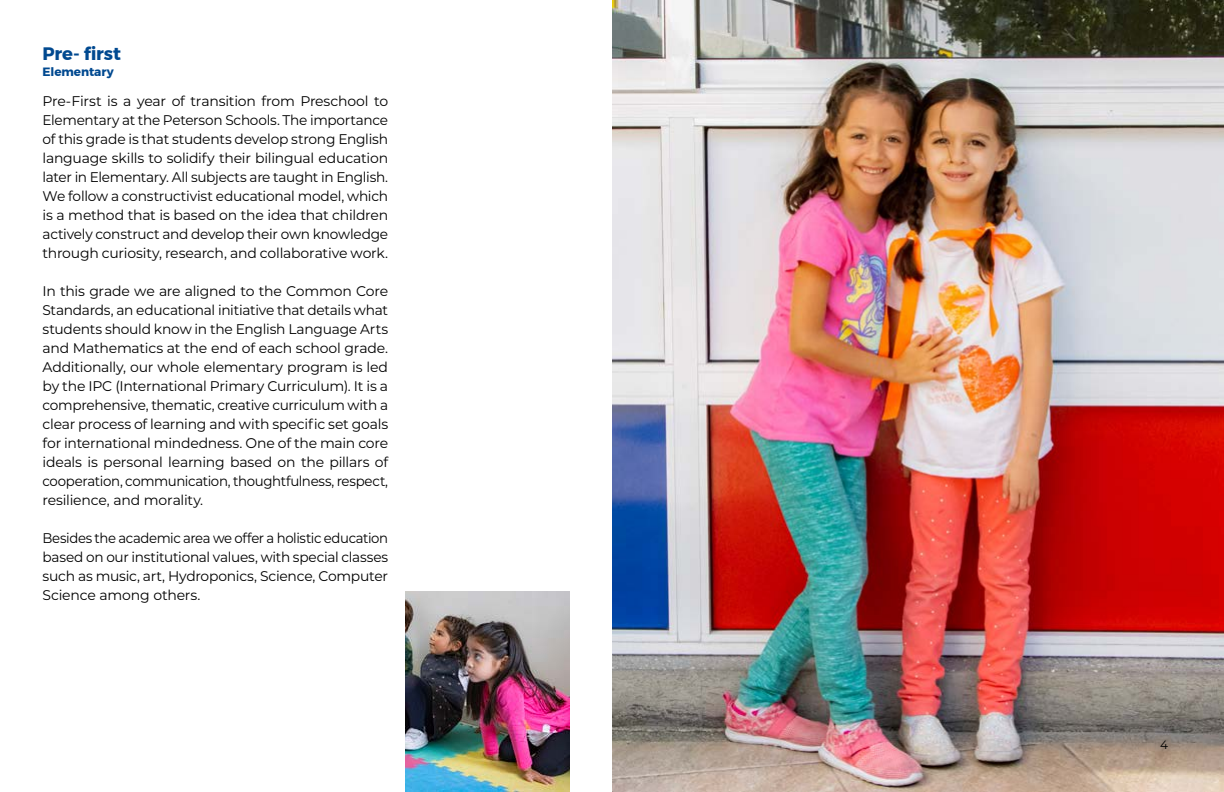
<style>
.page{position:relative;width:1224px;height:792px;background:#fff}
.page>*{position:absolute;margin:0;border:0;box-sizing:border-box;transform-origin:0 0}
.t1{font:700 18px "Montserrat";letter-spacing:-.005em;color:#004990}
.t2{font:14px/19px "Montserrat";letter-spacing:-.015em;color:#000;text-align:justify}
.t3{font:14px/19px "Montserrat";letter-spacing:-.015em;color:#000;text-align:justify;scale:.95 1}
.t4{font:700 12px "Montserrat";letter-spacing:-.005em;color:#004990}
.t5{font:12px "Montserrat";color:#000}
</style>
<div class="page">
<img style="left:405px;top:591px;width:164px;height:201px">
<img style="left:612px;top:0;width:612px;height:792px">
<p class="t1" style="left:43px;top:39px;width:80px">Pre- first</p>
<p class="t4" style="left:43px;top:62px;width:73px">Elementary</p>
<p class="t2" style="left:43px;top:91px;width:347px">Pre-First is a year of transition from Preschool to Elementary at the Peterson Schools. The importance of this grade is that students develop strong English language skills to solidify their bilingual education later in Elementary. All subjects are taught in English.<br>We follow a constructivist educational model, which is a method that is based on the idea that children actively construct and develop their own knowledge through curiosity, research, and collaborative work.</p>
<p class="t2" style="left:43px;top:281px;width:347px">In this grade we are aligned to the Common Core Standards, an educational initiative that details what students should know in the English Language Arts and Mathematics at the end of each school grade.<br>Additionally, our whole elementary program is led by the IPC (International Primary Curriculum). It is a comprehensive, thematic, creative curriculum with a clear process of learning and with specific set goals for international mindedness. One of the main core ideals is personal learning based on the pillars of cooperation, communication, thoughtfulness, respect, resilience, and morality.</p>
<p class="t3" style="left:43px;top:528px;width:365px">Besides the academic area we offer a holistic education based on our institutional values, with special classes such as music, art, Hydroponics, Science, Computer Science among others.</p>
<p class="t5" style="left:1160px;top:737px;width:9px">4</p>
</div>
